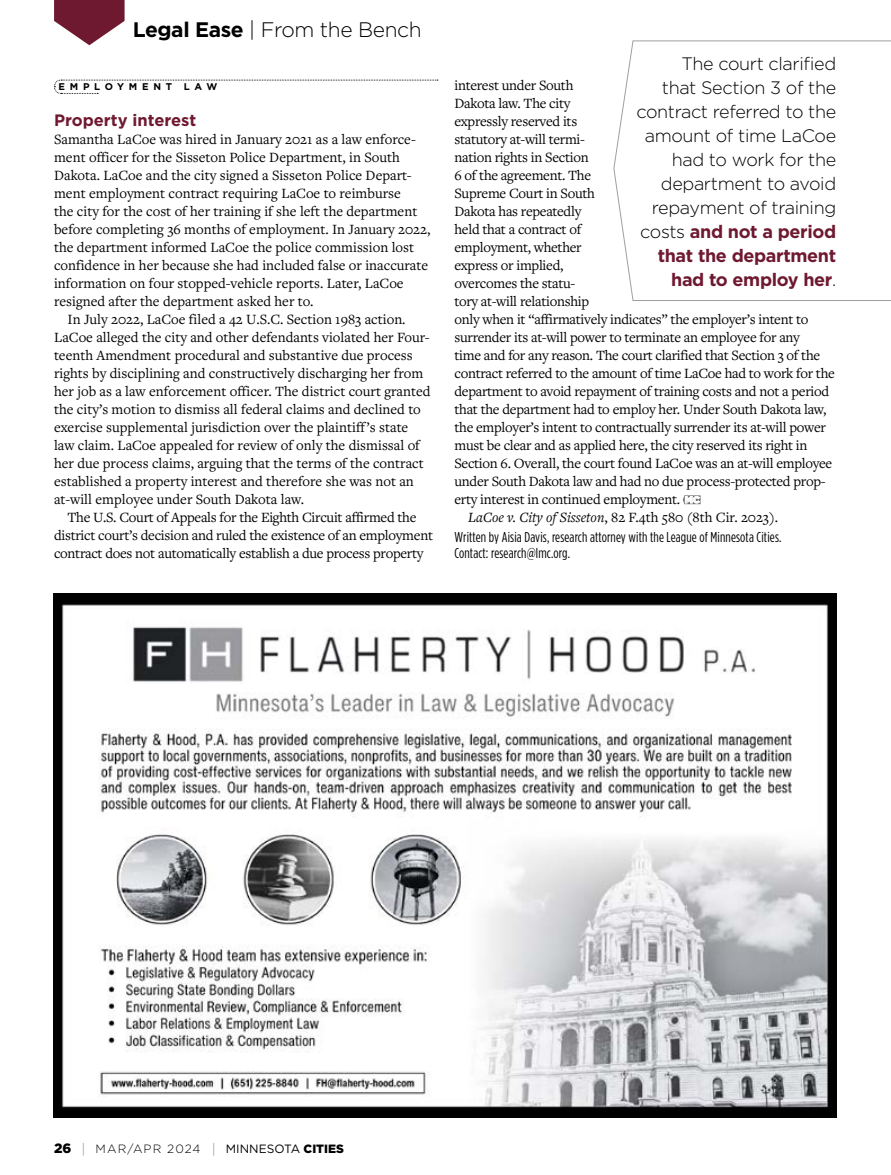
<style>
.page{position:relative;width:891px;height:1175px;background:#fff}
.page>*{position:absolute;margin:0;border:0;box-sizing:border-box;transform-origin:0 0}
.t1{font:300 21px "Gotham";letter-spacing:-.02em;color:#000}
.t2{font:300 18px/24px "Gotham";letter-spacing:-.02em;color:#000;text-align:right}
.t3{font:700 16.5px "Gotham";color:#6f1931}
.t4{font:14.7px "Freight Text Pro";color:#000}
.t5{font:14.7px "Freight Text Pro";letter-spacing:-.02em;color:#000}
.t6{font:14.25px/16.5px "Gotham Condensed";letter-spacing:.01em;color:#000}
.t7{font:300 12px "Gotham";letter-spacing:.09em;color:#000}
.t8{font:700 9.75px "Gotham";letter-spacing:.48em;color:#000}
.s1{font-weight:700}
.s2{font-weight:700;color:#6f1931}
.s3{font-family:"Gotham";font-weight:900;font-size:9.3px;color:#fff}
.s4{font-style:italic}
.s5{font-weight:900;font-size:13.5px}
.s6{font-family:"Freight Text Pro";font-weight:400;font-size:14.7px;color:#939598}
.s7{font-weight:400}
.s8{font-weight:900}
</style>
<div class="page">
<svg style="left:54px;top:0;width:71px;height:45px"></svg>
<svg style="left:54px;top:79px;width:384px;height:15px"></svg>
<svg style="left:683px;top:495px;width:18px;height:9px"></svg>
<svg style="left:613px;top:40px;width:278px;height:261px"></svg>
<img style="left:54px;top:593px;width:782px;height:524px">
<h1 class="t1" style="left:133px;top:16px;width:290px"><span class="s1">Legal Ease</span> | From the Bench</h1>
<p class="t8" style="left:59px;top:80px;width:160px">EMPLOYMENT LAW</p>
<p class="t3" style="left:54px;top:109px;width:144px">Property interest</p>
<p class="t4" style="left:54px;top:130px;width:363px">Samantha LaCoe was hired in January 2021 as a law enforce-</p>
<p class="t4" style="left:54px;top:148px;width:347px">ment officer for the Sisseton Police Department, in South</p>
<p class="t4" style="left:54px;top:166px;width:359px">Dakota. LaCoe and the city signed a Sisseton Police Depart-</p>
<p class="t4" style="left:54px;top:184px;width:348px">ment employment contract requiring LaCoe to reimburse</p>
<p class="t4" style="left:54px;top:202px;width:365px">the city for the cost of her training if she left the department</p>
<p class="t4" style="left:54px;top:220px;width:378px">before completing 36 months of employment. In January 2022,</p>
<p class="t4" style="left:54px;top:238px;width:362px">the department informed LaCoe the police commission lost</p>
<p class="t4" style="left:54px;top:256px;width:376px">confidence in her because she had included false or inaccurate</p>
<p class="t4" style="left:54px;top:274px;width:351px">information on four stopped-vehicle reports. Later, LaCoe</p>
<p class="t4" style="left:54px;top:292px;width:261px">resigned after the department asked her to.</p>
<p class="t4" style="left:68px;top:310px;width:340px">In July 2022, LaCoe filed a 42 U.S.C. Section 1983 action.</p>
<p class="t4" style="left:54px;top:328px;width:377px">LaCoe alleged the city and other defendants violated her Four-</p>
<p class="t4" style="left:54px;top:346px;width:360px">teenth Amendment procedural and substantive due process</p>
<p class="t4" style="left:54px;top:364px;width:371px">rights by disciplining and constructively discharging her from</p>
<p class="t4" style="left:54px;top:382px;width:378px">her job as a law enforcement officer. The district court granted</p>
<p class="t4" style="left:54px;top:400px;width:368px">the city’s motion to dismiss all federal claims and declined to</p>
<p class="t4" style="left:54px;top:418px;width:356px">exercise supplemental jurisdiction over the plaintiff’s state</p>
<p class="t4" style="left:54px;top:436px;width:367px">law claim. LaCoe appealed for review of only the dismissal of</p>
<p class="t4" style="left:54px;top:454px;width:371px">her due process claims, arguing that the terms of the contract</p>
<p class="t4" style="left:54px;top:472px;width:361px">established a property interest and therefore she was not an</p>
<p class="t4" style="left:54px;top:490px;width:251px">at-will employee under South Dakota law.</p>
<p class="t5" style="left:68px;top:508px;width:350px">The U.S. Court of Appeals for the Eighth Circuit affirmed the</p>
<p class="t5" style="left:54px;top:526px;width:380px">district court’s decision and ruled the existence of an employment</p>
<p class="t5" style="left:54px;top:544px;width:371px">contract does not automatically establish a due process property</p>
<p class="t2" style="left:636px;top:51px;width:201px">The court clarified<br>that Section 3 of the contract referred to the amount of time LaCoe had to work for the department to avoid repayment of training costs <span class="s2">and not a period that the department had to employ her</span>.</p>
<p class="t5" style="left:455px;top:76px;width:120px">interest under South</p>
<p class="t5" style="left:455px;top:94px;width:118px">Dakota law. The city</p>
<p class="t5" style="left:455px;top:111px;width:124px">expressly reserved its</p>
<p class="t5" style="left:455px;top:129px;width:132px">statutory at-will termi-</p>
<p class="t5" style="left:454px;top:148px;width:136px">nation rights in Section</p>
<p class="t5" style="left:454px;top:166px;width:138px">6 of the agreement. The</p>
<p class="t5" style="left:454px;top:184px;width:142px">Supreme Court in South</p>
<p class="t5" style="left:454px;top:202px;width:128px">Dakota has repeatedly</p>
<p class="t5" style="left:454px;top:220px;width:128px">held that a contract of</p>
<p class="t5" style="left:454px;top:238px;width:129px">employment, whether</p>
<p class="t5" style="left:454px;top:256px;width:110px">express or implied,</p>
<p class="t5" style="left:454px;top:274px;width:122px">overcomes the statu-</p>
<p class="t5" style="left:454px;top:292px;width:136px">tory at-will relationship</p>
<p class="t5" style="left:454px;top:310px;width:355px">only when it “affirmatively indicates” the employer’s intent to</p>
<p class="t5" style="left:454px;top:328px;width:347px">surrender its at-will power to terminate an employee for any</p>
<p class="t5" style="left:454px;top:346px;width:367px">time and for any reason. The court clarified that Section 3 of the</p>
<p class="t5" style="left:454px;top:364px;width:382px">contract referred to the amount of time LaCoe had to work for the</p>
<p class="t5" style="left:454px;top:382px;width:376px">department to avoid repayment of training costs and not a period</p>
<p class="t5" style="left:454px;top:400px;width:373px">that the department had to employ her. Under South Dakota law,</p>
<p class="t5" style="left:454px;top:418px;width:373px">the employer’s intent to contractually surrender its at-will power</p>
<p class="t5" style="left:454px;top:436px;width:355px">must be clear and as applied here, the city reserved its right in</p>
<p class="t5" style="left:454px;top:454px;width:379px">Section 6. Overall, the court found LaCoe was an at-will employee</p>
<p class="t5" style="left:454px;top:472px;width:373px">under South Dakota law and had no due process-protected prop-</p>
<p class="t5" style="left:454px;top:490px;width:247px">erty interest in continued employment. <span class="s3">MC</span></p>
<p class="t4" style="left:468px;top:508px;width:312px"><span class="s4">LaCoe v. City of Sisseton</span>, 82 F.4th 580 (8th Cir. 2023).</p>
<p class="t6" style="left:454px;top:528px;width:329px">Written by Aisia Davis, research attorney with the League of Minnesota Cities.<br>Contact: research@lmc.org.</p>
<p class="t7" style="left:54px;top:1140px;width:291px"><span class="s5">26</span> <span class="s6">|</span> MAR/APR 2024 <span class="s6">|</span> <span class="s7">MINNESOTA</span> <span class="s8">CITIES</span></p>
</div>
